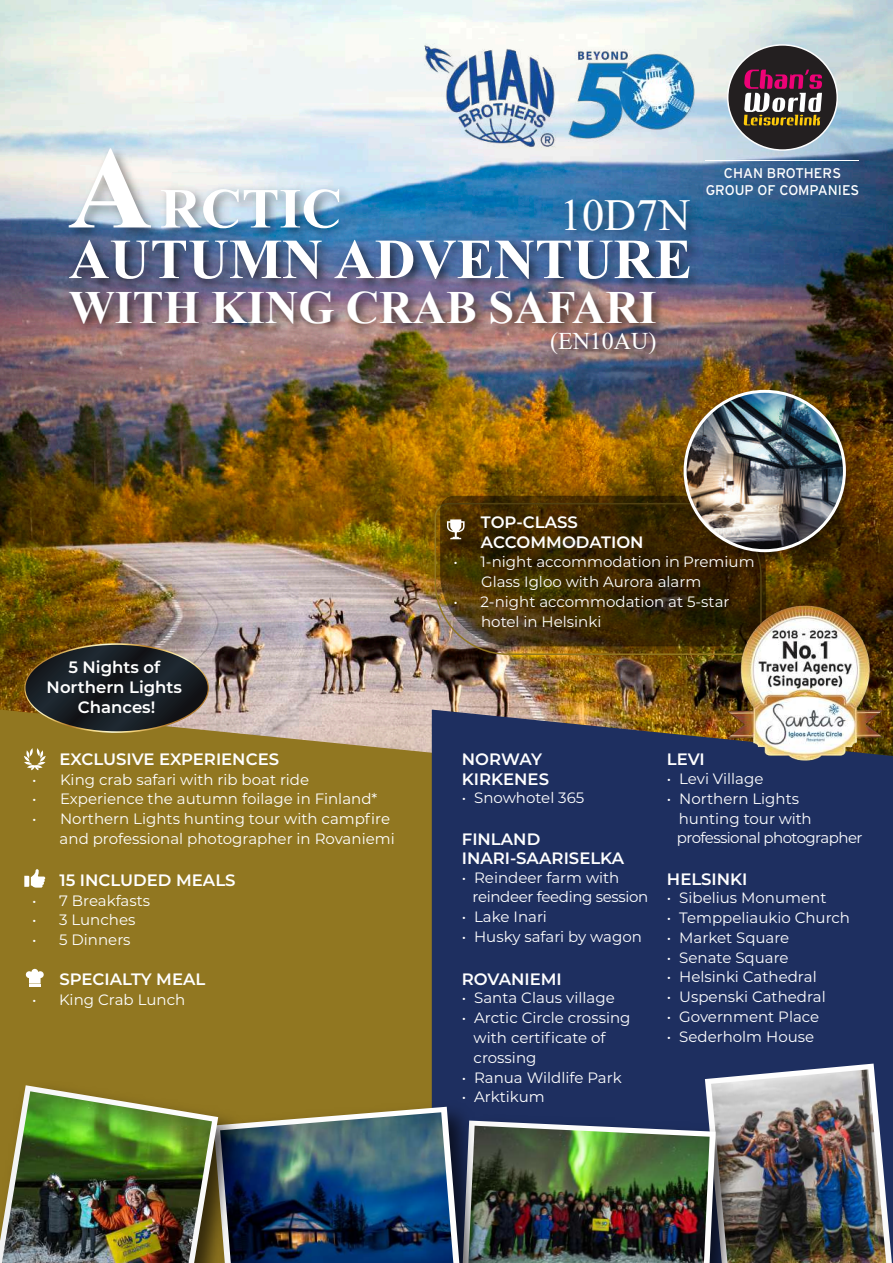
<style>
.page{position:relative;width:893px;height:1263px;background:#fff}
.page>*{position:absolute;margin:0;border:0;box-sizing:border-box;transform-origin:0 0}
.t1{font:700 117px "Times New Roman";color:#fff}
.t2{font:700 56.55px "Times New Roman";color:#fff}
.t3{font:700 46.2px "Times New Roman";color:#fff}
.t4{font:44.4px "Times New Roman";color:#fff}
.t5{font:23.85px "Times New Roman";color:#fff}
.t6{font:600 16.5px/19.8px "Montserrat";color:#fff}
.t7{font:15px/19.8px "Montserrat";color:#fff}
.t8{font:15px/19.8px "Montserrat";letter-spacing:-.02em;color:#fff}
.t9{font:15px/19.8px "Montserrat";letter-spacing:-.025em;color:#fff}
.t10{font:14.1px/16.8px "Interstate";color:#fff;text-align:center}
</style>
<div class="page">
<img style="left:0;top:0;width:893px;height:710px">
<div style="left:0;top:710px;width:432px;height:353px;background:#917721"></div>
<svg style="left:24px;top:869px;width:21px;height:19px"></svg>
<svg style="left:25px;top:969px;width:19px;height:18px"></svg>
<svg style="left:24px;top:748px;width:22px;height:22px"></svg>
<svg style="left:0;top:0;width:1px;height:94px"></svg>
<div style="left:432px;top:710px;width:461px;height:553px;background:#1e2f60"></div>
<img style="left:551px;top:184px;width:157px;height:38px">
<img style="left:168px;top:172px;width:191px;height:50px">
<img style="left:60px;top:222px;width:663px;height:133px">
<img style="left:59px;top:122px;width:109px;height:161px">
<img style="left:541px;top:321px;width:133px;height:53px">
<img style="left:0;top:1063px;width:892px;height:200px">
<img style="left:2px;top:1091px;width:210px;height:172px">
<img style="left:434px;top:502px;width:293px;height:154px">
<svg style="left:440px;top:496px;width:326px;height:150px"></svg>
<svg style="left:447px;top:519px;width:18px;height:20px"></svg>
<img style="left:675px;top:381px;width:188px;height:188px">
<img style="left:685px;top:391px;width:159px;height:160px;border-radius:80px">
<div style="left:684px;top:390px;width:162px;height:162px;border:3px solid #fff;border-radius:50%"></div>
<img style="left:727px;top:606px;width:157px;height:156px">
<svg style="left:24px;top:643px;width:185px;height:90px"></svg>
<hr style="left:0;top:1184px;width:1px;height:79px;background:#1e2f60">
<hr style="left:705px;top:161px;width:154px;height:1px;background:#fff">
<div style="left:728px;top:45px;width:109px;height:105px;background:#231f20;border-radius:50%"></div>
<div style="left:727px;top:44px;width:111px;height:107px;border:2px solid #fff;border-radius:50%"></div>
<svg style="left:744px;top:70px;width:78px;height:55px"></svg>
<img style="left:412px;top:15px;width:294px;height:163px">
<h1 class="t1" style="left:68px;top:104px;width:86px">A</h1>
<h2 class="t2" style="left:160px;top:168px;width:184px">RCTIC</h2>
<h3 class="t4" style="left:560px;top:183px;width:132px">10D7N</h3>
<h2 class="t2" style="left:69px;top:218px;width:625px">AUTUMN ADVENTURE</h2>
<h3 class="t3" style="left:69px;top:274px;width:590px">WITH KING CRAB SAFARI</h3>
<h3 class="t5" style="left:550px;top:325px;width:108px">(EN10AU)</h3>
<p class="t10" style="left:706px;top:165px;width:155px">CHAN BROTHERS<br>GROUP OF COMPANIES</p>
<p class="t6" style="left:47px;top:657px;width:137px;text-align:center">5 Nights of<br>Northern Lights<br>Chances!</p>
<p class="t6" style="left:59px;top:748px;width:221px">EXCLUSIVE EXPERIENCES</p>
<p class="t7" style="left:32px;top:769px;width:279px">• King crab safari with rib boat ride</p>
<p class="t7" style="left:32px;top:789px;width:347px">• Experience the autumn foilage in Finland*</p>
<p class="t7" style="left:60px;top:808px;width:337px;text-indent:-28px">• Northern Lights hunting tour with campfire and professional photographer in Rovaniemi</p>
<p class="t6" style="left:59px;top:869px;width:178px">15 INCLUDED MEALS</p>
<p class="t7" style="left:32px;top:890px;width:120px">• 7 Breakfasts</p>
<p class="t7" style="left:32px;top:910px;width:105px">• 3 Lunches</p>
<p class="t7" style="left:32px;top:929px;width:100px">• 5 Dinners</p>
<p class="t6" style="left:59px;top:969px;width:147px">SPECIALTY MEAL</p>
<p class="t7" style="left:32px;top:989px;width:155px">• King Crab Lunch</p>
<p class="t6" style="left:481px;top:511px;width:164px">TOP-CLASS<br>ACCOMMODATION</p>
<p class="t7" style="left:481px;top:552px;width:275px;text-indent:-28px">• 1-night accommodation in Premium<br>Glass Igloo with Aurora alarm</p>
<p class="t7" style="left:481px;top:591px;width:250px;text-indent:-28px">• 2-night accommodation at 5-star hotel in Helsinki</p>
<p class="t6" style="left:462px;top:749px;width:89px">NORWAY<br>KIRKENES</p>
<p class="t7" style="left:462px;top:788px;width:124px">• Snowhotel 365</p>
<p class="t6" style="left:462px;top:828px;width:164px">FINLAND<br>INARI-SAARISELKA</p>
<p class="t9" style="left:473px;top:867px;width:177px;text-indent:-11px">• Reindeer farm with reindeer feeding session</p>
<p class="t7" style="left:462px;top:906px;width:87px">• Lake Inari</p>
<p class="t7" style="left:462px;top:926px;width:182px">• Husky safari by wagon</p>
<p class="t6" style="left:462px;top:968px;width:102px">ROVANIEMI</p>
<p class="t7" style="left:462px;top:987px;width:154px">• Santa Claus village</p>
<p class="t7" style="left:474px;top:1007px;width:158px;text-indent:-12px">• Arctic Circle crossing with certificate of crossing</p>
<p class="t7" style="left:462px;top:1067px;width:161px">• Ranua Wildlife Park</p>
<p class="t7" style="left:462px;top:1086px;width:84px">• Arktikum</p>
<p class="t6" style="left:667px;top:749px;width:39px">LEVI</p>
<p class="t7" style="left:667px;top:768px;width:98px">• Levi Village</p>
<p class="t8" style="left:677px;top:788px;width:187px;text-indent:-10px">• Northern Lights hunting tour with professional photographer</p>
<p class="t6" style="left:667px;top:868px;width:82px">HELSINKI</p>
<p class="t7" style="left:667px;top:887px;width:161px">• Sibelius Monument</p>
<p class="t7" style="left:667px;top:907px;width:185px">• Temppeliaukio Church</p>
<p class="t7" style="left:667px;top:927px;width:124px">• Market Square</p>
<p class="t7" style="left:667px;top:947px;width:123px">• Senate Square</p>
<p class="t7" style="left:667px;top:967px;width:151px">• Helsinki Cathedral</p>
<p class="t7" style="left:667px;top:986px;width:160px">• Uspenski Cathedral</p>
<p class="t7" style="left:667px;top:1006px;width:154px">• Government Place</p>
<p class="t7" style="left:667px;top:1026px;width:149px">• Sederholm House</p>
</div>
